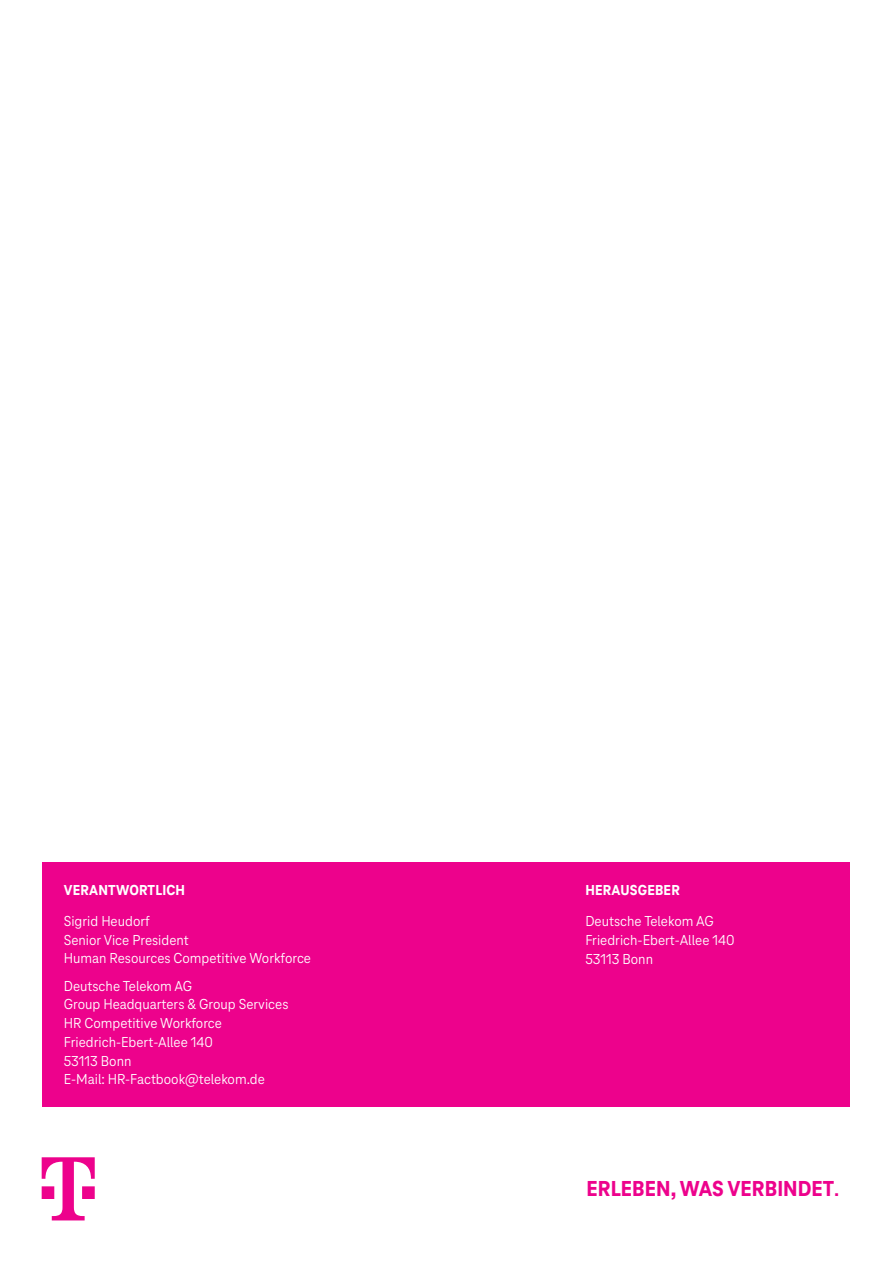
<style>
.page{position:relative;width:893px;height:1263px;background:#fff}
.page>*{position:absolute;margin:0;border:0;box-sizing:border-box;transform-origin:0 0}
.Headline_2_Zeilen{font:800 22.5px "Tele Neo";color:#ed028c}
.Fließtext{font:15px/18.8px "Tele Neo";color:#fff}
.Oberzeile{font:800 15px "Tele Neo";letter-spacing:.01em;color:#fff}
.s1{font-size:18px}
</style>
<div class="page">
<div style="left:43px;top:862px;width:807px;height:244px;background:#ed028c"></div>
<svg style="left:42px;top:1158px;width:53px;height:62px"></svg>
<p class="Oberzeile" style="left:64px;top:881px;width:123px">VERANTWORTLICH</p>
<p class="Fließtext" style="left:64px;top:911px;width:88px">Sigrid Heudorf</p>
<p class="Fließtext" style="left:64px;top:930px;width:249px">Senior Vice President<br>Human Resources Competitive Workforce</p>
<p class="Fließtext" style="left:64px;top:976px;width:130px">Deutsche Telekom AG</p>
<p class="Fließtext" style="left:64px;top:995px;width:226px">Group Headquarters &amp; Group Services</p>
<p class="Fließtext" style="left:64px;top:1014px;width:160px">HR Competitive Workforce</p>
<p class="Fließtext" style="left:64px;top:1032px;width:151px">Friedrich-Ebert-Allee 140</p>
<p class="Fließtext" style="left:64px;top:1051px;width:69px">53113 Bonn</p>
<p class="Fließtext" style="left:64px;top:1070px;width:203px">E-Mail: HR-Factbook@telekom.de</p>
<p class="Oberzeile" style="left:585px;top:881px;width:96px">HERAUSGEBER</p>
<p class="Fließtext" style="left:585px;top:912px;width:130px">Deutsche Telekom AG</p>
<p class="Fließtext" style="left:585px;top:931px;width:151px">Friedrich-Ebert-Allee 140</p>
<p class="Fließtext" style="left:585px;top:949px;width:69px">53113 Bonn</p>
<p class="Headline_2_Zeilen" style="left:586px;top:1176px;width:254px">ERLEBEN, WAS VERBINDET<span class="s1">.</span></p>
</div>
